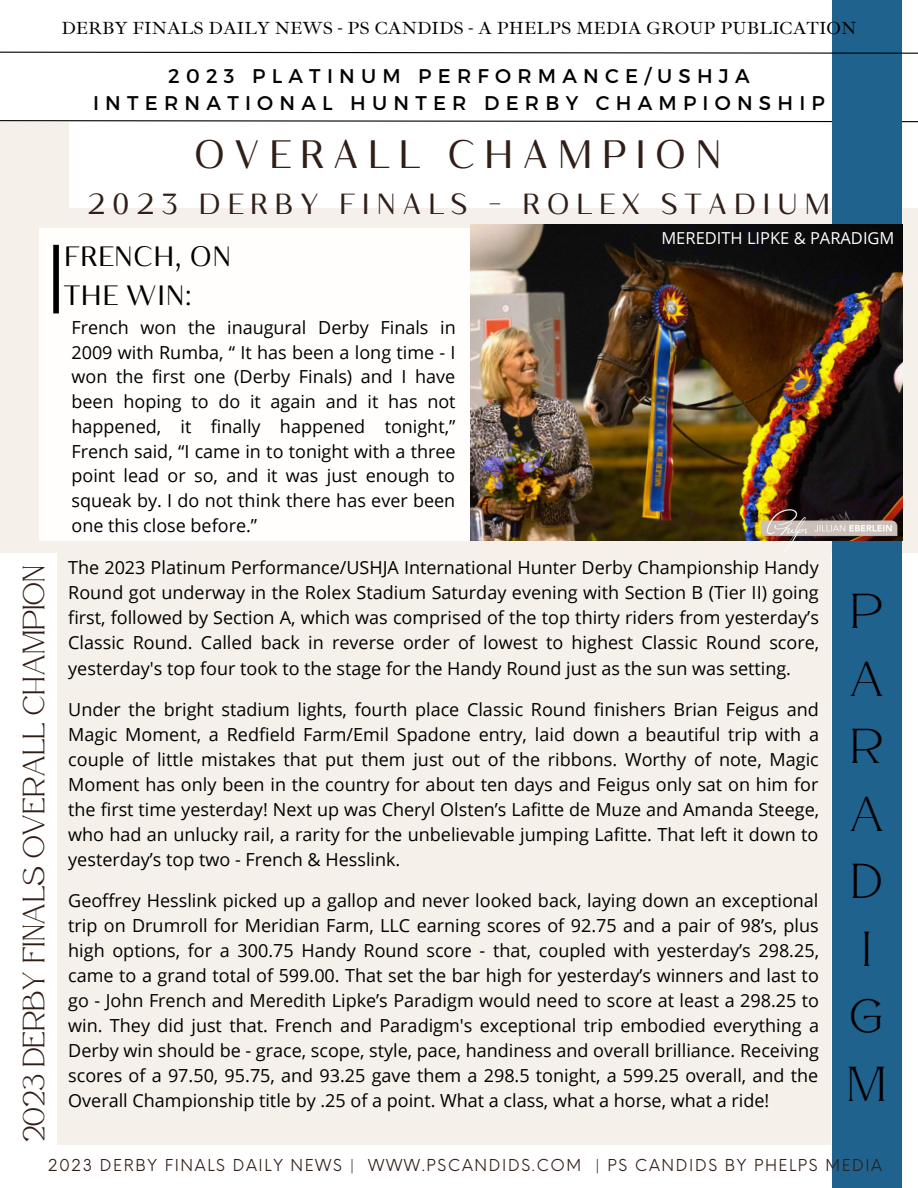
<style>
.page{position:relative;width:918px;height:1188px;background:#fff}
.page>*{position:absolute;margin:0;border:0;box-sizing:border-box;transform-origin:0 0}
.t1{font:48.9px "Atteron";color:#000}
.t2{font:39.6px "Kulachat HC";letter-spacing:.205em;color:#311e17}
.t3{font:30.75px "Atteron";color:#311e17}
.t4{font:29.1px "Kulachat HC";letter-spacing:.205em;color:#311e17}
.t5{font:27.9px/38.2px "Kulachat HC";color:#000}
.t6{font:19.8px "Montserrat";letter-spacing:.315em;color:#000}
.t7{font:18px/25px "Open Sans";color:#000;text-align:justify}
.t8{font:18px "Ibarra Real Nova";color:#000}
.t9{font:16.5px "Open Sans";color:#fff}
.t10{font:16.05px "Neue Einstellung";letter-spacing:.1em;color:#311e17}
</style>
<div class="page">
<svg style="left:0;top:120px;width:918px;height:3px"></svg>
<div style="left:0;top:209px;width:918px;height:344px;background:#f5f0ea"></div>
<div style="left:832px;top:0;width:69px;height:1188px;background:#1f628e"></div>
<svg style="left:0;top:51px;width:918px;height:3px"></svg>
<div style="left:57px;top:521px;width:773px;height:624px;background:#f5f0ea"></div>
<div style="left:0;top:122px;width:69px;height:399px;background:#f5f0ea"></div>
<div style="left:39px;top:229px;width:443px;height:312px;background:#fffefc"></div>
<img style="left:470px;top:225px;width:432px;height:316px">
<div style="left:53px;top:245px;width:6px;height:68px;background:#000"></div>
<img style="left:746px;top:507px;width:157px;height:46px">
<p class="t8" style="left:62px;top:17px;width:796px">DERBY FINALS DAILY NEWS - PS CANDIDS - A PHELPS MEDIA GROUP PUBLICATION</p>
<p class="t6" style="left:168px;top:63px;width:583px">2023 PLATINUM PERFORMANCE/USHJA</p>
<p class="t6" style="left:93px;top:91px;width:733px">INTERNATIONAL HUNTER DERBY CHAMPIONSHIP</p>
<p class="t2" style="left:193px;top:140px;width:530px">OVERALL CHAMPION</p>
<p class="t4" style="left:87px;top:193px;width:746px">2023 DERBY FINALS - ROLEX STADIUM</p>
<p class="t3" style="left:16px;top:1142px;width:578px;rotate:-90deg">2023 DERBY FINALS OVERALL CHAMPION</p>
<p class="t5" style="left:64px;top:242px;width:169px">FRENCH, ON<br>THE WIN:</p>
<p class="t7" style="left:71px;top:314px;width:386px">French won the inaugural Derby Finals in 2009 with Rumba, “ It has been a long time - I won the first one (Derby Finals) and I have been hoping to do it again and it has not happened, it finally happened tonight,” French said, “I came in to tonight with a three point lead or so, and it was just enough to squeak by. I do not think there has ever been one this close before.”</p>
<p class="t9" style="left:661px;top:226px;width:235px">MEREDITH LIPKE &amp; PARADIGM</p>
<p class="t7" style="left:68px;top:555px;width:753px">The 2023 Platinum Performance/USHJA International Hunter Derby Championship Handy Round got underway in the Rolex Stadium Saturday evening with Section B (Tier II) going first, followed by Section A, which was comprised of the top thirty riders from yesterday’s Classic Round. Called back in reverse order of lowest to highest Classic Round score, yesterday's top four took to the stage for the Handy Round just as the sun was setting.</p>
<p class="t7" style="left:68px;top:696px;width:752px">Under the bright stadium lights, fourth place Classic Round finishers Brian Feigus and Magic Moment, a Redfield Farm/Emil Spadone entry, laid down a beautiful trip with a couple of little mistakes that put them just out of the ribbons. Worthy of note, Magic Moment has only been in the country for about ten days and Feigus only sat on him for the first time yesterday! Next up was Cheryl Olsten’s Lafitte de Muze and Amanda Steege, who had an unlucky rail, a rarity for the unbelievable jumping Lafitte. That left it down to yesterday’s top two - French &amp; Hesslink.</p>
<p class="t7" style="left:68px;top:887px;width:752px">Geoffrey Hesslink picked up a gallop and never looked back, laying down an exceptional trip on Drumroll for Meridian Farm, LLC earning scores of 92.75 and a pair of 98’s, plus high options, for a 300.75 Handy Round score - that, coupled with yesterday’s 298.25, came to a grand total of 599.00. That set the bar high for yesterday’s winners and last to go - John French and Meredith Lipke’s Paradigm would need to score at least a 298.25 to win. They did just that. French and Paradigm's exceptional trip embodied everything a Derby win should be - grace, scope, style, pace, handiness and overall brilliance. Receiving scores of a 97.50, 95.75, and 93.25 gave them a 298.5 tonight, a 599.25 overall, and the Overall Championship title by .25 of a point. What a class, what a horse, what a ride!</p>
<p class="t1" style="left:851px;top:583px;width:33px">P</p>
<p class="t1" style="left:849px;top:650px;width:37px">A</p>
<p class="t1" style="left:851px;top:718px;width:33px">R</p>
<p class="t1" style="left:849px;top:785px;width:37px">A</p>
<p class="t1" style="left:851px;top:853px;width:32px">D</p>
<p class="t1" style="left:862px;top:920px;width:10px">I</p>
<p class="t1" style="left:850px;top:988px;width:34px">G</p>
<p class="t1" style="left:848px;top:1055px;width:40px">M</p>
<p class="t10" style="left:48px;top:1150px;width:836px">2023 DERBY FINALS DAILY NEWS | WWW.PSCANDIDS.COM | PS CANDIDS BY PHELPS MEDIA</p>
</div>
